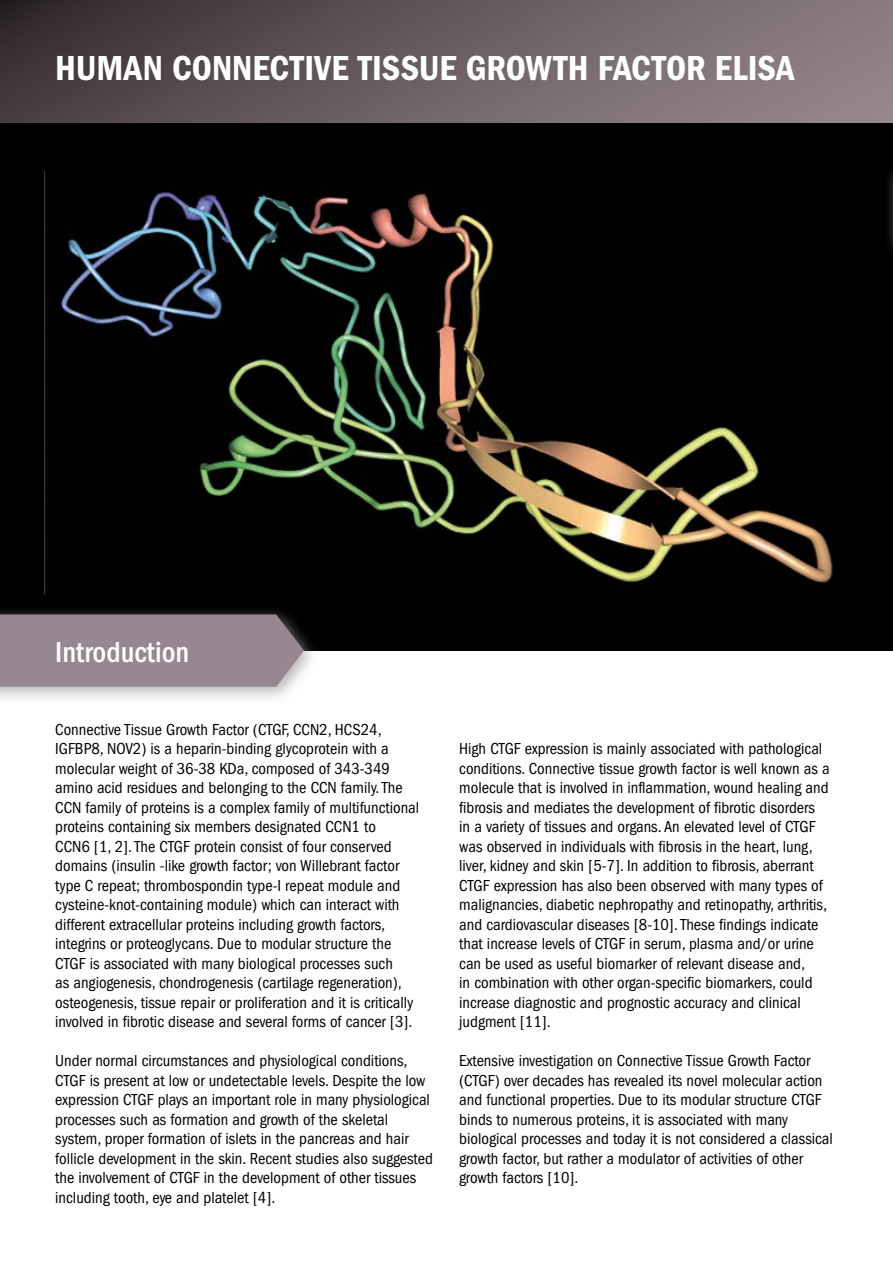
<style>
.page{position:relative;width:893px;height:1263px;background:#fff}
.page>*{position:absolute;margin:0;border:0;box-sizing:border-box;transform-origin:0 0}
.t1{font:36px "ITC Franklin Gothic Std Dm Cd";color:#fff}
.t2{font:500 condensed 30px "ITC Franklin Gothic Std";color:#fff}
.t3{font:condensed 16.5px/19.5px "ITC Franklin Gothic Std";color:#000}
</style>
<div class="page">
<div style="left:0;top:0;width:893px;height:123px;background:linear-gradient(to right,#3d3537,#95858d)"></div>
<div style="left:0;top:123px;width:893px;height:528px;background:#000"></div>
<img style="left:44px;top:172px;width:789px;height:421px">
<div style="left:0;top:605px;width:321px;height:99px;background:#9d9d9c;opacity:.75"></div>
<svg style="left:0;top:614px;width:304px;height:73px;background:#95858e"></svg>
<hr style="left:892px;top:0;width:1px;height:123px;background:#908189">
<div style="left:883px;top:161px;width:10px;height:99px;background:#9d9d9c;opacity:.75"></div>
<svg style="left:892px;top:170px;width:1px;height:72px"></svg>
<h1 class="t1" style="left:55px;top:47px;width:741px">HUMAN CONNECTIVE TISSUE GROWTH FACTOR ELISA</h1>
<h2 class="t2" style="left:55px;top:634px;width:135px">Introduction</h2>
<p class="t3" style="left:55px;top:719px;width:365px">Connective Tissue Growth Factor (CTGF, CCN2, HCS24, IGFBP8, NOV2) is a heparin-binding glycoprotein with a molecular weight of 36-38 KDa, composed of 343-349 amino acid residues and belonging to the CCN family. The CCN family of proteins is a complex family of multifunctional proteins containing six members designated CCN1 to<br>CCN6 [1, 2]. The CTGF protein consist of four conserved domains (insulin -like growth factor; von Willebrant factor type C repeat; thrombospondin type-I repeat module and cysteine-knot-containing module) which can interact with different extracellular proteins including growth factors, integrins or proteoglycans. Due to modular structure the CTGF is associated with many biological processes such<br>as angiogenesis, chondrogenesis (cartilage regeneration), osteogenesis, tissue repair or proliferation and it is critically involved in fibrotic disease and several forms of cancer [3].</p>
<p class="t3" style="left:55px;top:1051px;width:379px">Under normal circumstances and physiological conditions, CTGF is present at low or undetectable levels. Despite the low expression CTGF plays an important role in many physiological processes such as formation and growth of the skeletal system, proper formation of islets in the pancreas and hair follicle development in the skin. Recent studies also suggested the involvement of CTGF in the development of other tissues including tooth, eye and platelet [4].</p>
<p class="t3" style="left:459px;top:739px;width:372px">High CTGF expression is mainly associated with pathological conditions. Connective tissue growth factor is well known as a molecule that is involved in inflammation, wound healing and fibrosis and mediates the development of fibrotic disorders in a variety of tissues and organs. An elevated level of CTGF was observed in individuals with fibrosis in the heart, lung, liver, kidney and skin [5-7]. In addition to fibrosis, aberrant CTGF expression has also been observed with many types of malignancies, diabetic nephropathy and retinopathy, arthritis, and cardiovascular diseases [8-10]. These findings indicate that increase levels of CTGF in serum, plasma and/or urine can be used as useful biomarker of relevant disease and,<br>in combination with other organ-specific biomarkers, could increase diagnostic and prognostic accuracy and clinical judgment [11].</p>
<p class="t3" style="left:459px;top:1051px;width:375px">Extensive investigation on Connective Tissue Growth Factor (CTGF) over decades has revealed its novel molecular action and functional properties. Due to its modular structure CTGF binds to numerous proteins, it is associated with many biological processes and today it is not considered a classical growth factor, but rather a modulator of activities of other growth factors [10].</p>
</div>
